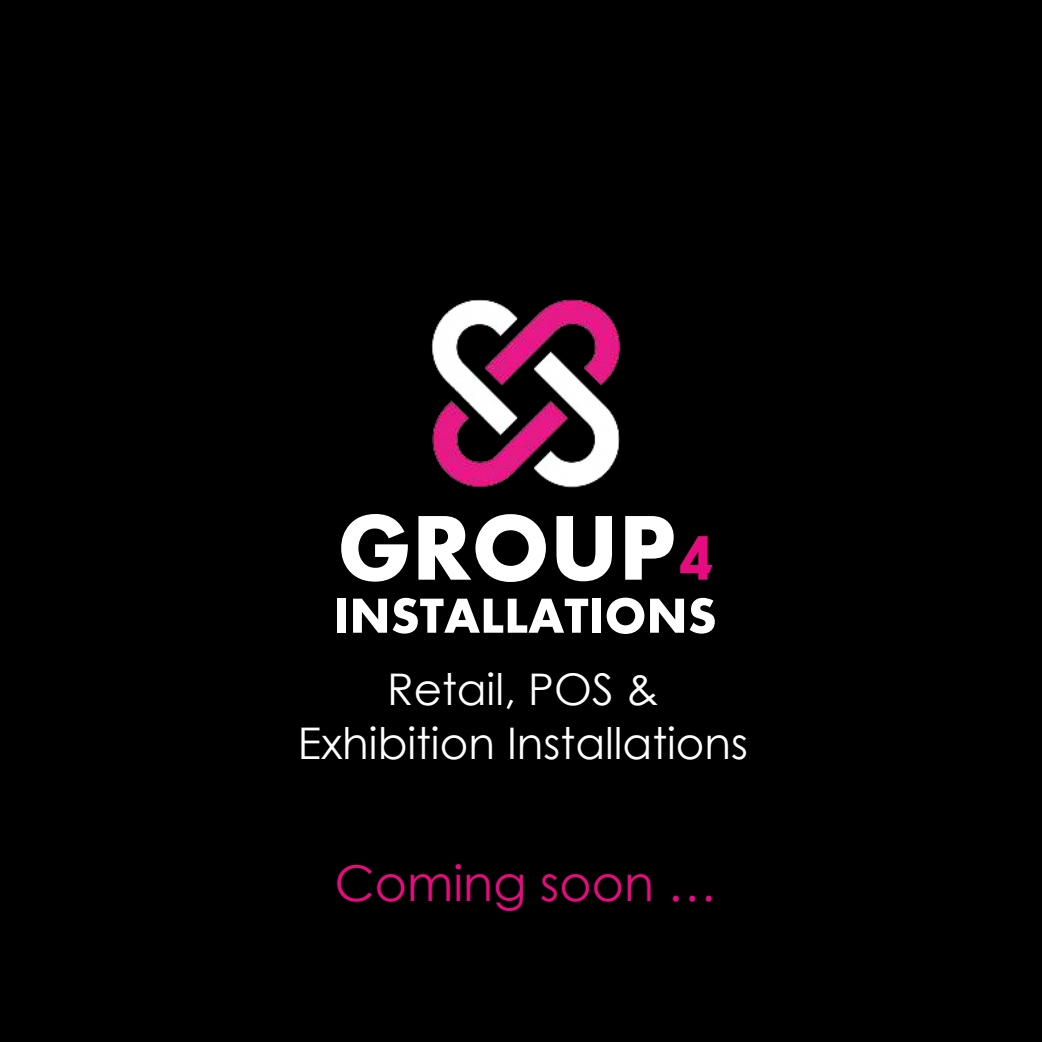
<style>
.page{position:relative;width:1042px;height:1042px;background:#000}
.page>*{position:absolute;margin:0;border:0;box-sizing:border-box;transform-origin:0 0}
.t1{font:700 95.38px "Aharoni";color:#fff}
.t2{font:700 51.1px "Aharoni";color:#fff}
.t3{font:49.35px "Century Gothic";color:#e60c80}
.t4{font:43.57px/53.6px "Century Gothic";color:#fff;text-align:center}
.s1{color:#e60c80}
</style>
<div class="page">
<img style="left:432px;top:299px;width:188px;height:188px">
<h1 class="t1" style="left:337px;top:509px;width:379px">GROUP<span class="s1">4</span></h1>
<p class="t2" style="left:333px;top:595px;width:385px">INSTALLATIONS</p>
<p class="t4" style="left:298px;top:666px;width:452px">Retail, POS &amp;<br>Exhibition Installations</p>
<p class="t3" style="left:335px;top:864px;width:384px">Coming soon …</p>
</div>
